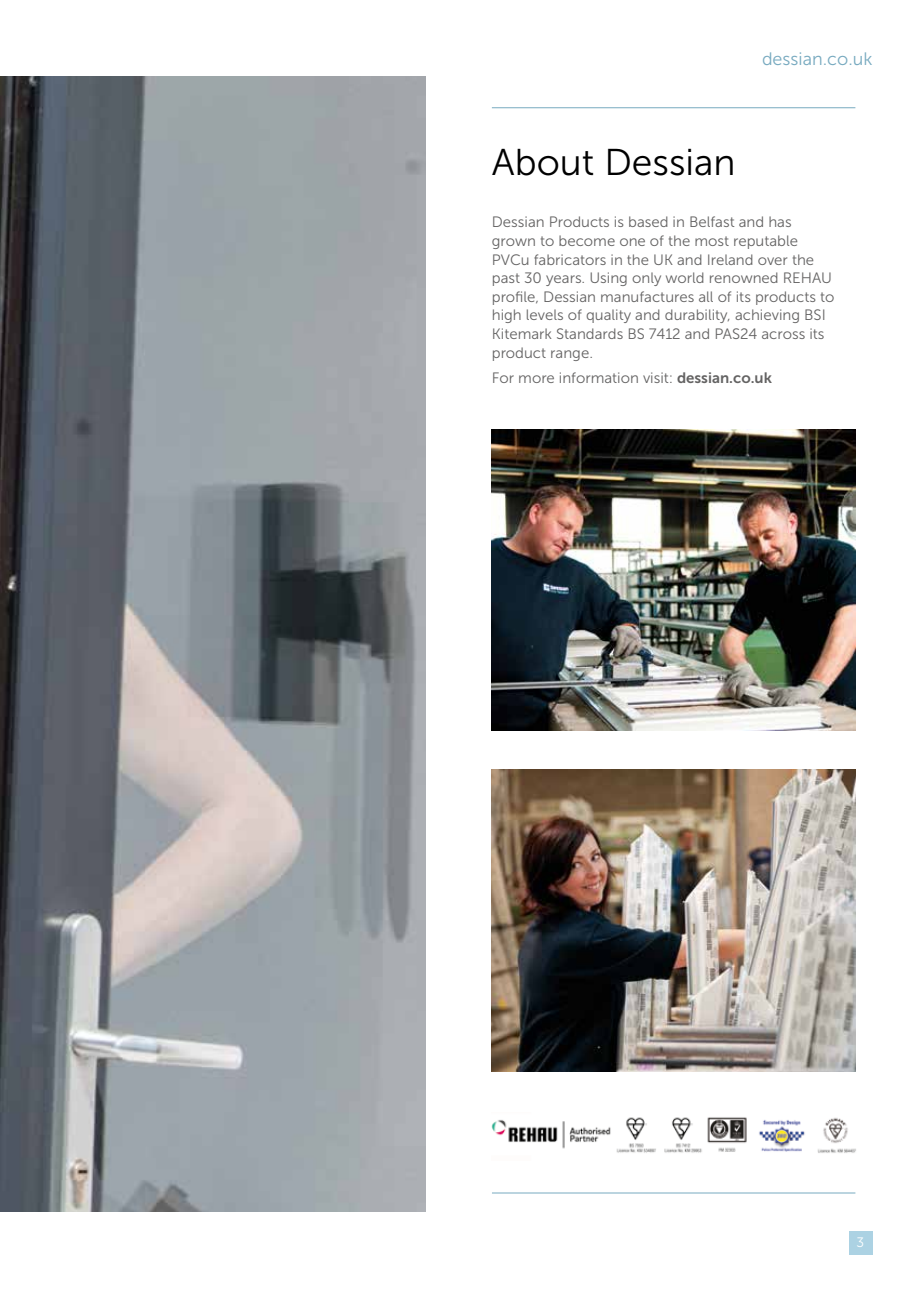
<style>
.page{position:relative;width:915px;height:1297px;background:#fff}
.page>*{position:absolute;margin:0;border:0;box-sizing:border-box;transform-origin:0 0}
.t1{font:37.2px "Museo Sans 300";color:#000}
.t2{font:18px "Museo Sans 300";color:#78aac0}
.t3{font:15px/18.6px "Museo Sans 300";color:#646363}
.t4{font:13.65px "Museo Sans 300";color:#fff}
.s1{font-family:"Museo Sans 700"}
</style>
<div class="page">
<img style="left:0;top:77px;width:425px;height:1135px">
<hr style="left:491px;top:107px;width:364px;height:1px;background:#78aac0">
<hr style="left:492px;top:1192px;width:363px;height:1px;background:#78aac0">
<img style="left:491px;top:429px;width:364px;height:302px">
<img style="left:491px;top:769px;width:364px;height:302px">
<img style="left:492px;top:1117px;width:364px;height:36px">
<div style="left:848px;top:1231px;width:24px;height:24px;background:#acd2e3"></div>
<p class="t2" style="left:761px;top:49px;width:112px">dessian.co.uk</p>
<h1 class="t1" style="left:491px;top:142px;width:245px">About Dessian</h1>
<p class="t3" style="left:491px;top:213px;width:344px">Dessian Products is based in Belfast and has grown to become one of the most reputable PVCu fabricators in the UK and Ireland over the past 30 years. Using only world renowned REHAU profile, Dessian manufactures all of its products to high levels of quality and durability, achieving BSI Kitemark Standards BS 7412 and PAS24 across its product range.</p>
<p class="t3" style="left:491px;top:369px;width:281px">For more information visit: <span class="s1">dessian.co.uk</span></p>
<p class="t4" style="left:856px;top:1235px;width:9px">3</p>
</div>
